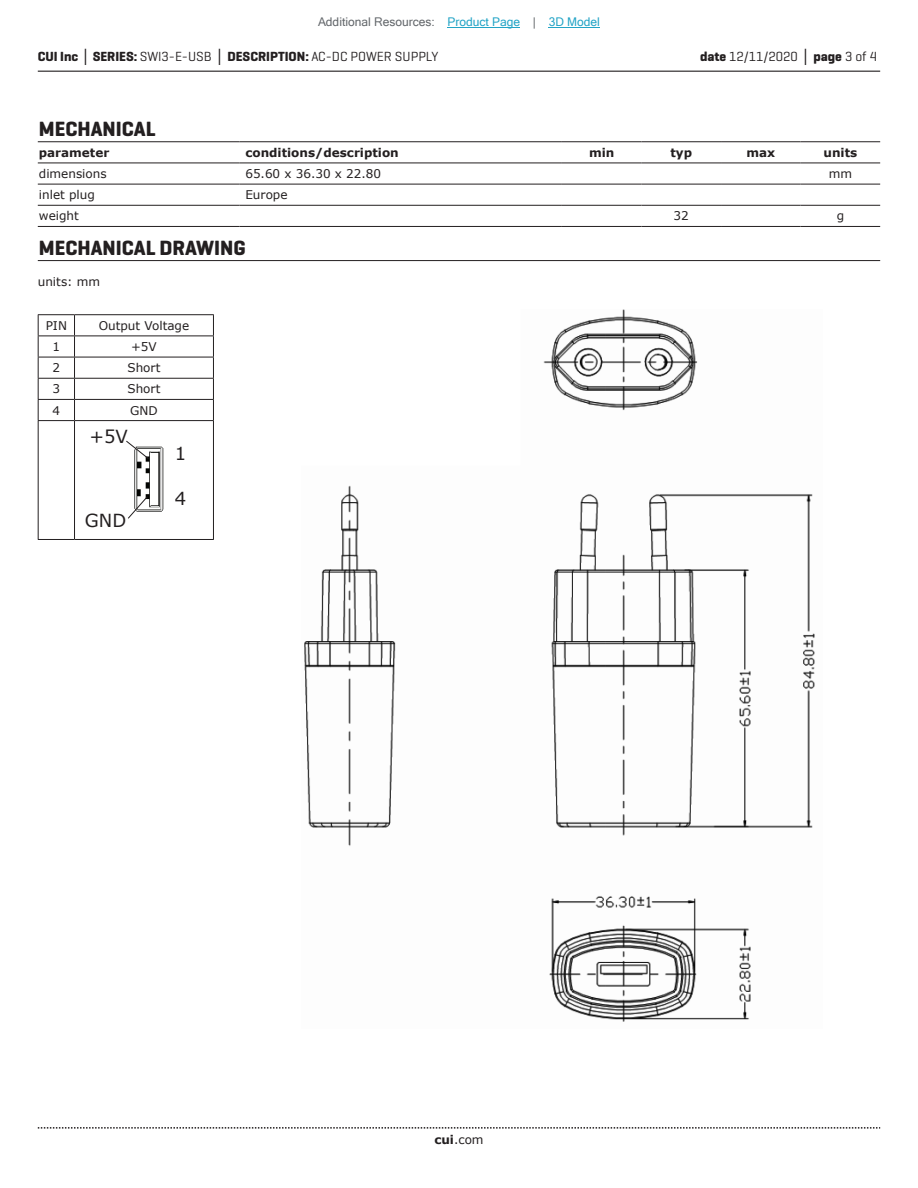
<style>
.page{position:relative;width:918px;height:1188px;background:#fff}
.page>*{position:absolute;margin:0;border:0;box-sizing:border-box;transform-origin:0 0}
.t1{font:700 21px "Geogrotesque";color:#231f20}
.t2{font:18px "Verdana";color:#231f20}
.t3{font:13.5px "Geogrotesque";color:#231f20}
.t4{font:12px "Verdana";color:#231f20}
.t5{font:700 12px "Verdana";color:#231f20}
.t6{font:12px "Microsoft Sans Serif";color:#63676b}
.s1{color:#23a4c6}
.s2{font-weight:700}
.s3{font-family:"Verdana";font-weight:700}
</style>
<div class="page">
<hr style="left:38px;top:71px;width:842px;height:1px;background:#231f20">
<svg style="left:38px;top:1127px;width:842px;height:2px"></svg>
<img style="left:304px;top:309px;width:511px;height:713px">
<hr style="left:38px;top:141px;width:201px;height:1px;background:#231f20">
<hr style="left:239px;top:141px;width:323px;height:1px;background:#231f20">
<hr style="left:562px;top:141px;width:79px;height:1px;background:#231f20">
<hr style="left:641px;top:141px;width:80px;height:1px;background:#231f20">
<hr style="left:721px;top:141px;width:80px;height:1px;background:#231f20">
<hr style="left:801px;top:141px;width:79px;height:1px;background:#231f20">
<hr style="left:38px;top:205px;width:201px;height:1px;background:#231f20">
<hr style="left:239px;top:205px;width:323px;height:1px;background:#231f20">
<hr style="left:562px;top:205px;width:79px;height:1px;background:#231f20">
<hr style="left:641px;top:205px;width:80px;height:1px;background:#231f20">
<hr style="left:721px;top:205px;width:80px;height:1px;background:#231f20">
<hr style="left:801px;top:205px;width:79px;height:1px;background:#231f20">
<hr style="left:38px;top:226px;width:201px;height:1px;background:#231f20">
<hr style="left:239px;top:226px;width:323px;height:1px;background:#231f20">
<hr style="left:562px;top:226px;width:79px;height:1px;background:#231f20">
<hr style="left:641px;top:226px;width:80px;height:1px;background:#231f20">
<hr style="left:721px;top:226px;width:80px;height:1px;background:#231f20">
<hr style="left:801px;top:226px;width:79px;height:1px;background:#231f20">
<hr style="left:38px;top:163px;width:201px;height:1px;background:#231f20">
<hr style="left:239px;top:163px;width:323px;height:1px;background:#231f20">
<hr style="left:562px;top:163px;width:79px;height:1px;background:#231f20">
<hr style="left:641px;top:163px;width:80px;height:1px;background:#231f20">
<hr style="left:721px;top:163px;width:80px;height:1px;background:#231f20">
<hr style="left:801px;top:163px;width:79px;height:1px;background:#231f20">
<hr style="left:38px;top:184px;width:201px;height:1px;background:#231f20">
<hr style="left:239px;top:184px;width:323px;height:1px;background:#231f20">
<hr style="left:562px;top:184px;width:79px;height:1px;background:#231f20">
<hr style="left:641px;top:184px;width:80px;height:1px;background:#231f20">
<hr style="left:721px;top:184px;width:80px;height:1px;background:#231f20">
<hr style="left:801px;top:184px;width:79px;height:1px;background:#231f20">
<hr style="left:38px;top:260px;width:842px;height:1px;background:#231f20">
<hr style="left:38px;top:314px;width:37px;height:1px;background:#231f20">
<hr style="left:75px;top:314px;width:139px;height:1px;background:#231f20">
<hr style="left:38px;top:336px;width:37px;height:1px;background:#231f20">
<hr style="left:75px;top:336px;width:139px;height:1px;background:#231f20">
<hr style="left:38px;top:357px;width:37px;height:1px;background:#231f20">
<hr style="left:75px;top:357px;width:139px;height:1px;background:#231f20">
<hr style="left:38px;top:378px;width:37px;height:1px;background:#231f20">
<hr style="left:75px;top:378px;width:139px;height:1px;background:#231f20">
<hr style="left:38px;top:399px;width:37px;height:1px;background:#231f20">
<svg style="left:38px;top:315px;width:1px;height:105px"></svg>
<hr style="left:75px;top:399px;width:139px;height:1px;background:#231f20">
<svg style="left:74px;top:315px;width:1px;height:105px"></svg>
<svg style="left:213px;top:315px;width:1px;height:105px"></svg>
<hr style="left:38px;top:420px;width:37px;height:1px;background:#231f20">
<hr style="left:38px;top:421px;width:1px;height:118px;background:#231f20">
<hr style="left:75px;top:420px;width:139px;height:1px;background:#231f20">
<hr style="left:74px;top:421px;width:1px;height:118px;background:#231f20">
<hr style="left:213px;top:421px;width:1px;height:118px;background:#231f20">
<hr style="left:38px;top:539px;width:37px;height:1px;background:#231f20">
<hr style="left:75px;top:539px;width:139px;height:1px;background:#231f20">
<img style="left:149px;top:446px;width:15px;height:66px">
<svg style="left:126px;top:441px;width:23px;height:78px"></svg>
<hr style="left:448px;top:27px;width:72px;height:1px;background:#23a4c6">
<hr style="left:549px;top:27px;width:51px;height:1px;background:#23a4c6">
<p class="t6" style="left:318px;top:15px;width:283px">Additional Resources: <span class="s1">Product Page</span> | <span class="s1">3D Model</span></p>
<p class="t3" style="left:38px;top:48px;width:402px"><span class="s2">CUI Inc</span> <span class="s3">│</span> <span class="s2">SERIES:</span> SWI3-E-USB <span class="s3">│</span> <span class="s2">DESCRIPTION:</span> AC-DC POWER SUPPLY</p>
<p class="t3" style="left:700px;top:48px;width:179px"><span class="s2">date</span> 12/11/2020 <span class="s3">│</span> <span class="s2">page</span> 3 of 4</p>
<h1 class="t1" style="left:39px;top:116px;width:118px">MECHANICAL</h1>
<p class="t5" style="left:39px;top:144px;width:72px">parameter</p>
<p class="t5" style="left:245px;top:144px;width:155px">conditions/description</p>
<p class="t5" style="left:589px;top:144px;width:27px">min</p>
<p class="t5" style="left:670px;top:144px;width:23px">typ</p>
<p class="t5" style="left:746px;top:144px;width:30px">max</p>
<p class="t5" style="left:824px;top:144px;width:35px">units</p>
<p class="t4" style="left:39px;top:165px;width:69px">dimensions</p>
<p class="t4" style="left:245px;top:165px;width:137px">65.60 x 36.30 x 22.80</p>
<p class="t4" style="left:829px;top:165px;width:25px">mm</p>
<p class="t4" style="left:39px;top:187px;width:58px">inlet plug</p>
<p class="t4" style="left:245px;top:187px;width:44px">Europe</p>
<p class="t4" style="left:39px;top:208px;width:42px">weight</p>
<p class="t4" style="left:674px;top:208px;width:17px">32</p>
<p class="t4" style="left:837px;top:208px;width:9px">g</p>
<h1 class="t1" style="left:39px;top:234px;width:208px">MECHANICAL DRAWING</h1>
<p class="t4" style="left:38px;top:273px;width:64px">units: mm</p>
<p class="t4" style="left:46px;top:317px;width:23px">PIN</p>
<p class="t4" style="left:99px;top:317px;width:92px">Output Voltage</p>
<p class="t4" style="left:53px;top:338px;width:9px">1</p>
<p class="t4" style="left:131px;top:338px;width:27px">+5V</p>
<p class="t4" style="left:53px;top:360px;width:9px">2</p>
<p class="t4" style="left:128px;top:360px;width:34px">Short</p>
<p class="t4" style="left:53px;top:381px;width:9px">3</p>
<p class="t4" style="left:128px;top:381px;width:34px">Short</p>
<p class="t4" style="left:53px;top:402px;width:9px">4</p>
<p class="t4" style="left:130px;top:402px;width:29px">GND</p>
<h2 class="t2" style="left:175px;top:441px;width:13px">1</h2>
<h2 class="t2" style="left:89px;top:424px;width:40px">+5V</h2>
<h2 class="t2" style="left:85px;top:508px;width:43px">GND</h2>
<h2 class="t2" style="left:175px;top:486px;width:13px">4</h2>
<p class="t4" style="left:434px;top:1131px;width:51px"><span class="s2">cui</span>.com</p>
</div>
